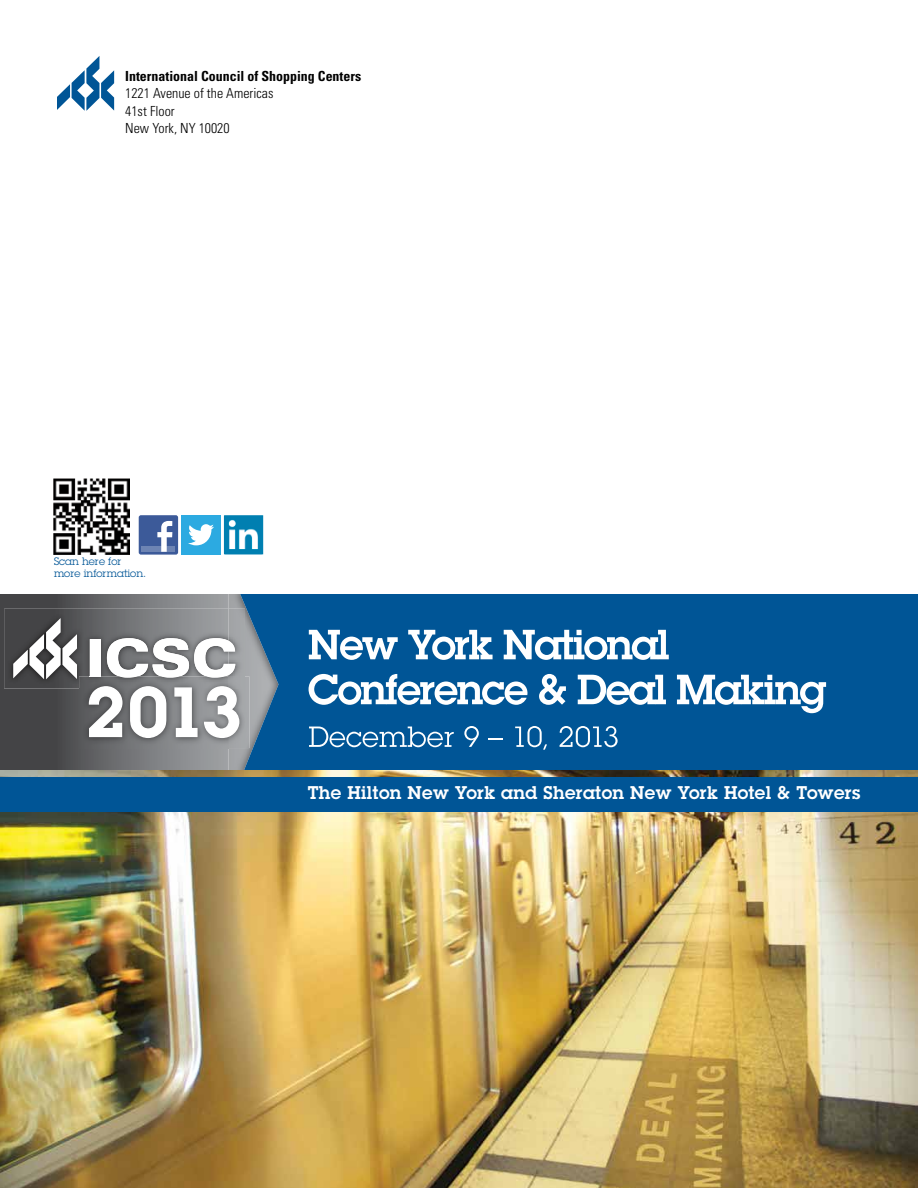
<style>
.page{position:relative;width:918px;height:1188px;background:#fff}
.page>*{position:absolute;margin:0;border:0;box-sizing:border-box;transform-origin:0 0}
.t1{font:600 18px "Lubalin Graph";letter-spacing:.02em;color:#fff}
.t2{font:300 condensed 13.95px/17.4px "Univers";color:#000}
.t3{font:700 condensed 13.95px "Univers";color:#000}
.t4{font:10.5px/12px "Lubalin Graph";color:#005596}
</style>
<div class="page">
<svg style="left:57px;top:56px;width:57px;height:55px"></svg>
<img style="left:0;top:771px;width:918px;height:417px">
<div style="left:240px;top:594px;width:678px;height:177px;background:#005596"></div>
<svg style="left:309px;top:630px;width:89px;height:30px"></svg>
<svg style="left:408px;top:630px;width:85px;height:30px"></svg>
<svg style="left:504px;top:630px;width:165px;height:30px"></svg>
<svg style="left:309px;top:674px;width:218px;height:31px"></svg>
<svg style="left:539px;top:674px;width:27px;height:31px"></svg>
<svg style="left:578px;top:675px;width:88px;height:30px"></svg>
<svg style="left:677px;top:675px;width:149px;height:38px"></svg>
<img style="left:239px;top:609px;width:6px;height:67px">
<svg style="left:309px;top:727px;width:145px;height:20px;background:#4281b1"></svg>
<svg style="left:464px;top:726px;width:15px;height:21px"></svg>
<svg style="left:488px;top:739px;width:15px;height:1px"></svg>
<svg style="left:515px;top:726px;width:32px;height:24px"></svg>
<svg style="left:560px;top:726px;width:58px;height:21px"></svg>
<img style="left:239px;top:676px;width:10px;height:72px">
<svg style="left:0;top:594px;width:239px;height:177px"></svg>
<img style="left:54px;top:479px;width:76px;height:75px">
<div style="left:0;top:777px;width:918px;height:35px;background:#005596"></div>
<img style="left:224px;top:515px;width:39px;height:39px">
<div style="left:181px;top:515px;width:40px;height:39px;background:#2caae1"></div>
<svg style="left:188px;top:524px;width:26px;height:21px"></svg>
<div style="left:139px;top:515px;width:39px;height:40px;background:#3c5a99;border-radius:2px"></div>
<div style="left:142px;top:546px;width:33px;height:6px;background:#6d84b3"></div>
<svg style="left:157px;top:521px;width:15px;height:31px"></svg>
<p class="t3" style="left:125px;top:67px;width:237px">International Council of Shopping Centers</p>
<p class="t2" style="left:125px;top:85px;width:150px">1221 Avenue of the Americas<br>41st Floor<br>New York, NY 10020</p>
<p class="t4" style="left:54px;top:555px;width:94px">Scan here for more information.</p>
<p class="t1" style="left:308px;top:781px;width:554px">The Hilton New York and Sheraton New York Hotel &amp; Towers</p>
</div>
